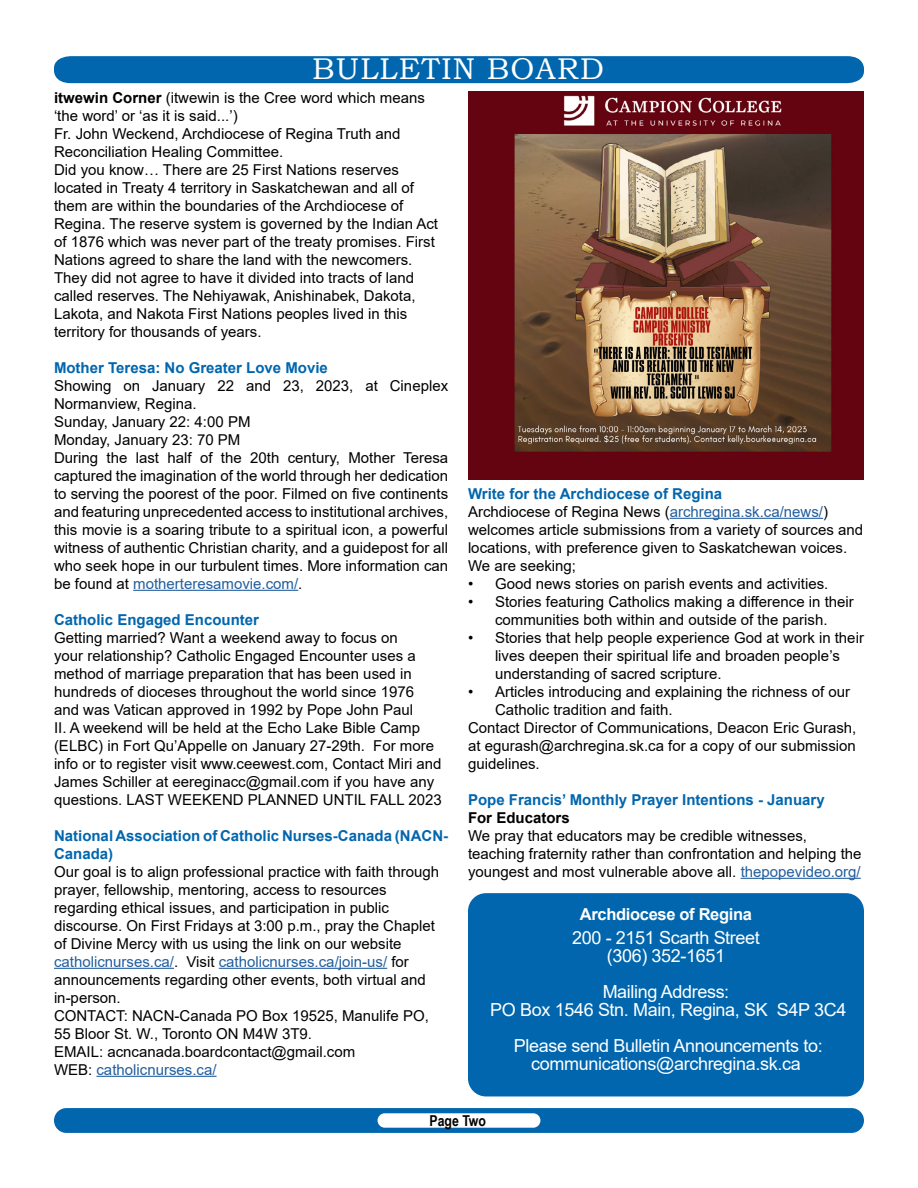
<style>
.page{position:relative;width:918px;height:1188px;background:#fff}
.page>*{position:absolute;margin:0;border:0;box-sizing:border-box;transform-origin:0 0}
.t1{font:30px "Bookman Old Style";letter-spacing:.04em;color:#fff}
.t2{font:18px/18px "Arial";letter-spacing:-.02em;color:#fff;text-align:center}
.t3{font:700 16.5px "Arial";letter-spacing:-.02em;color:#fff}
.t4{font:15px/18px "Arial";color:#000}
.t5{font:700 15px/18px "Arial";color:#0166ae}
.t6{font:700 15px "Arial";color:#000}
.t7{font:700 15px "Arial Narrow";color:#000}
.s1{font-weight:700}
.s2{color:#215e9e}
.s3{font-weight:700;color:#0166ae}
</style>
<div class="page">
<div style="left:54px;top:56px;width:810px;height:27px;background:#0166ae"></div>
<div style="left:54px;top:1108px;width:810px;height:25px;background:#0166ae;border-radius:12px"></div>
<div style="left:378px;top:1113px;width:162px;height:15px;background:#fff;border-radius:7px"></div>
<hr style="left:133px;top:590px;width:165px;height:1px;background:#215e9e">
<hr style="left:54px;top:968px;width:120px;height:1px;background:#215e9e">
<hr style="left:219px;top:968px;width:168px;height:1px;background:#215e9e">
<hr style="left:97px;top:1076px;width:120px;height:1px;background:#215e9e">
<hr style="left:670px;top:518px;width:153px;height:1px;background:#215e9e">
<hr style="left:741px;top:878px;width:120px;height:1px;background:#215e9e">
<img style="left:468px;top:92px;width:396px;height:388px">
<div style="left:468px;top:893px;width:396px;height:203px;background:#0166ae;border-radius:18px"></div>
<h1 class="t1" style="left:312px;top:49px;width:293px">BULLETIN BOARD</h1>
<p class="t4" style="left:54px;top:88px;width:386px"><span class="s1">itwewin Corner</span> (itwewin is the Cree word which means ‘the word’ or ‘as it is said...’)<br>Fr. John Weckend, Archdiocese of Regina Truth and Reconciliation Healing Committee.<br>Did you know… There are 25 First Nations reserves located in Treaty 4 territory in Saskatchewan and all of them are within the boundaries of the Archdiocese of Regina. The reserve system is governed by the Indian Act of 1876 which was never part of the treaty promises. First Nations agreed to share the land with the newcomers.<br>They did not agree to have it divided into tracts of land called reserves. The Nehiyawak, Anishinabek, Dakota, Lakota, and Nakota First Nations peoples lived in this territory for thousands of years.</p>
<p class="t5" style="left:54px;top:359px;width:275px">Mother Teresa: No Greater Love Movie</p>
<p class="t4" style="left:54px;top:376px;width:396px">Showing on January 22 and 23, 2023, at Cineplex Normanview, Regina.<br>Sunday, January 22: 4:00 PM<br>Monday, January 23: 70 PM<br>During the last half of the 20th century, Mother Teresa captured the imagination of the world through her dedication to serving the poorest of the poor. Filmed on five continents and featuring unprecedented access to institutional archives, this movie is a soaring tribute to a spiritual icon, a powerful witness of authentic Christian charity, and a guidepost for all who seek hope in our turbulent times. More information can be found at <span class="s2">motherteresamovie.com/</span>.</p>
<p class="t5" style="left:54px;top:611px;width:207px">Catholic Engaged Encounter</p>
<p class="t4" style="left:54px;top:628px;width:389px">Getting married? Want a weekend away to focus on<br>your relationship? Catholic Engaged Encounter uses a method of marriage preparation that has been used in hundreds of dioceses throughout the world since 1976 and was Vatican approved in 1992 by Pope John Paul<br>II. A weekend will be held at the Echo Lake Bible Camp (ELBC) in Fort Qu’Appelle on January 27-29th. For more info or to register visit www.ceewest.com, Contact Miri and James Schiller at eereginacc@gmail.com if you have any questions. LAST WEEKEND PLANNED UNTIL FALL 2023</p>
<p class="t5" style="left:54px;top:827px;width:396px">National Association of Catholic Nurses-Canada (NACN-<br>Canada)</p>
<p class="t4" style="left:54px;top:862px;width:387px">Our goal is to align professional practice with faith through prayer, fellowship, mentoring, access to resources regarding ethical issues, and participation in public discourse. On First Fridays at 3:00 p.m., pray the Chaplet of Divine Mercy with us using the link on our website <span class="s2">catholicnurses.ca/</span>. Visit <span class="s2">catholicnurses.ca/join-us/</span> for announcements regarding other events, both virtual and in-person.<br>CONTACT: NACN-Canada PO Box 19525, Manulife PO, 55 Bloor St. W., Toronto ON M4W 3T9.<br>EMAIL: acncanada.boardcontact@gmail.com<br>WEB: <span class="s2">catholicnurses.ca/</span></p>
<p class="t4" style="left:468px;top:484px;width:397px"><span class="s3">Write for the Archdiocese of Regina<br></span>Archdiocese of Regina News (<span class="s2">archregina.sk.ca/news/</span>) welcomes article submissions from a variety of sources and locations, with preference given to Saskatchewan voices.<br>We are seeking;</p>
<p class="t4" style="left:468px;top:574px;width:362px">• Good news stories on parish events and activities.</p>
<p class="t4" style="left:468px;top:592px;width:387px;text-align:center">• Stories featuring Catholics making a difference in their communities both within and outside of the parish.</p>
<p class="t4" style="left:495px;top:628px;width:370px;text-indent:-27px">• Stories that help people experience God at work in their lives deepen their spiritual life and broaden people’s understanding of sacred scripture.</p>
<p class="t4" style="left:468px;top:682px;width:384px">• Articles introducing and explaining the richness of our</p>
<p class="t4" style="left:495px;top:700px;width:179px">Catholic tradition and faith.</p>
<p class="t4" style="left:468px;top:718px;width:390px">Contact Director of Communications, Deacon Eric Gurash,</p>
<p class="t4" style="left:468px;top:736px;width:389px">at egurash@archregina.sk.ca for a copy of our submission</p>
<p class="t4" style="left:468px;top:754px;width:73px">guidelines.</p>
<p class="t5" style="left:468px;top:791px;width:358px">Pope Francis’ Monthly Prayer Intentions - January</p>
<p class="t6" style="left:468px;top:807px;width:103px">For Educators</p>
<p class="t4" style="left:468px;top:826px;width:395px">We pray that educators may be credible witnesses, teaching fraternity rather than confrontation and helping the youngest and most vulnerable above all. <span class="s2">thepopevideo.org/</span></p>
<p class="t3" style="left:580px;top:903px;width:174px">Archdiocese of Regina</p>
<p class="t2" style="left:572px;top:929px;width:189px">200 - 2151 Scarth Street (306) 352-1651</p>
<p class="t2" style="left:490px;top:983px;width:358px">Mailing Address:<br>PO Box 1546 Stn. Main, Regina, SK S4P 3C4</p>
<p class="t2" style="left:514px;top:1037px;width:310px">Please send Bulletin Announcements to: communications@archregina.sk.ca</p>
<p class="t7" style="left:430px;top:1109px;width:58px">Page Two</p>
</div>
